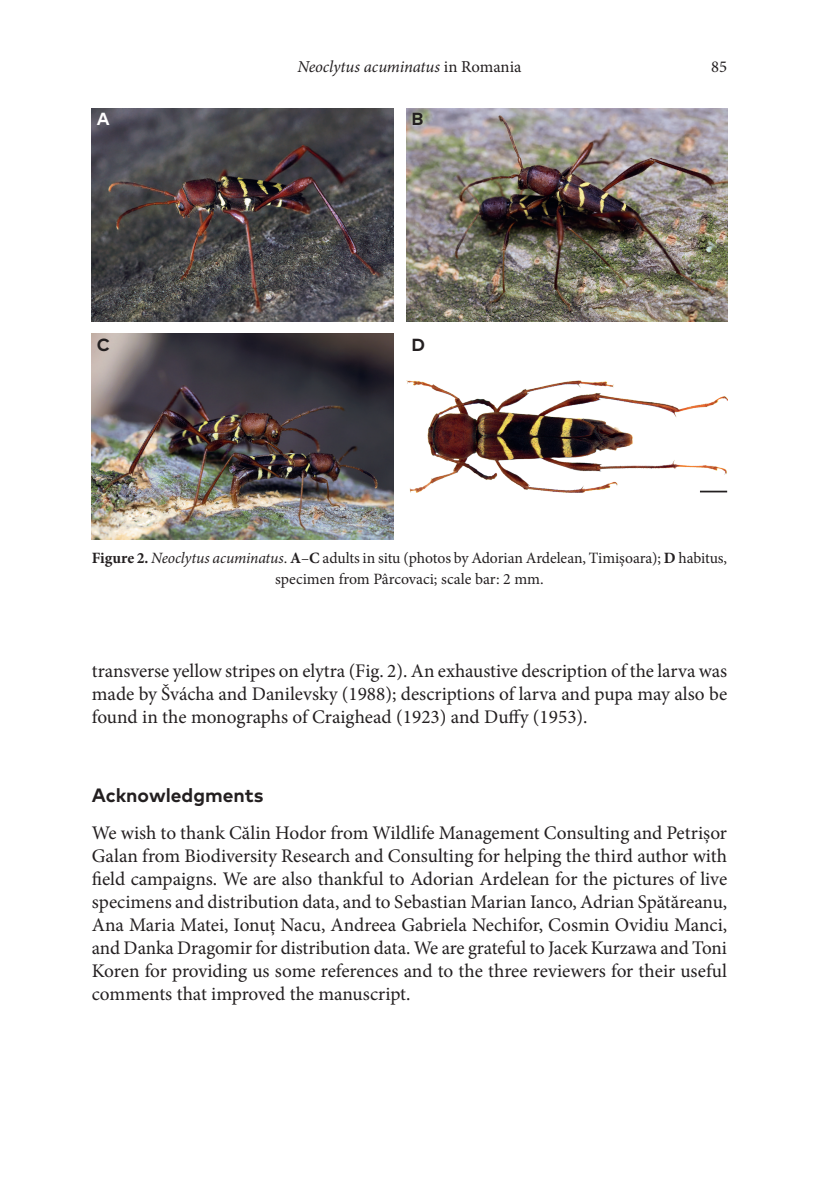
<style>
.page{position:relative;width:819px;height:1191px;background:#fff}
.page>*{position:absolute;margin:0;border:0;box-sizing:border-box;transform-origin:0 0}
.t1{font:19.25px/23.1px "Minion Pro";color:#231f20;text-align:justify}
.t2{font:700 19.25px "FF Mark Pro";color:#231f20}
.t3{font:700 17.5px "FF Mark Pro";color:#231f20}
.t4{font:700 17.5px "FF Mark Pro";color:#fff}
.t5{font:italic 16.62px "Minion Pro";letter-spacing:-.01em;color:#231f20}
.t6{font:16.62px "Minion Pro";color:#231f20}
.t7{font:15.75px/21px "Minion Pro";letter-spacing:-.005em;color:#231f20;text-align:center}
.s1{font-style:normal}
.s2{font-weight:700}
.s3{font-style:italic}
</style>
<div class="page">
<img style="left:92px;top:108px;width:302px;height:213px">
<img style="left:406px;top:108px;width:321px;height:213px">
<img style="left:92px;top:333px;width:302px;height:206px">
<img style="left:407px;top:381px;width:320px;height:111px">
<div style="left:408px;top:109px;width:19px;height:21px;background:#fff;opacity:.5"></div>
<svg style="left:700px;top:491px;width:27px;height:1px"></svg>
<p class="t5" style="left:297px;top:55px;width:225px">Neoclytus acuminatus <span class="s1">in Romania</span></p>
<p class="t6" style="left:711px;top:55px;width:17px">85</p>
<p class="t4" style="left:97px;top:106px;width:14px">A</p>
<p class="t3" style="left:411px;top:106px;width:14px">B</p>
<p class="t3" style="left:97px;top:331px;width:15px">C</p>
<p class="t3" style="left:411px;top:331px;width:15px">D</p>
<p class="t7" style="left:92px;top:548px;width:636px"><span class="s2">Figure 2.</span> <span class="s3">Neoclytus acuminatus</span>. <span class="s2">A</span>–<span class="s2">C</span> adults in situ (photos by Adorian Ardelean, Timişoara); <span class="s2">D</span> habitus, specimen from Pârcovaci; scale bar: 2 mm.</p>
<p class="t1" style="left:92px;top:659px;width:637px">transverse yellow stripes on elytra (Fig. 2). An exhaustive description of the larva was made by Švácha and Danilevsky (1988); descriptions of larva and pupa may also be found in the monographs of Craighead (1923) and Duffy (1953).</p>
<p class="t2" style="left:92px;top:781px;width:173px">Acknowledgments</p>
<p class="t1" style="left:92px;top:821px;width:637px">We wish to thank Călin Hodor from Wildlife Management Consulting and Petrișor Galan from Biodiversity Research and Consulting for helping the third author with field campaigns. We are also thankful to Adorian Ardelean for the pictures of live specimens and distribution data, and to Sebastian Marian Ianco, Adrian Spătăreanu, Ana Maria Matei, Ionuț Nacu, Andreea Gabriela Nechifor, Cosmin Ovidiu Manci, and Danka Dragomir for distribution data. We are grateful to Jacek Kurzawa and Toni Koren for providing us some references and to the three reviewers for their useful comments that improved the manuscript.</p>
</div>
